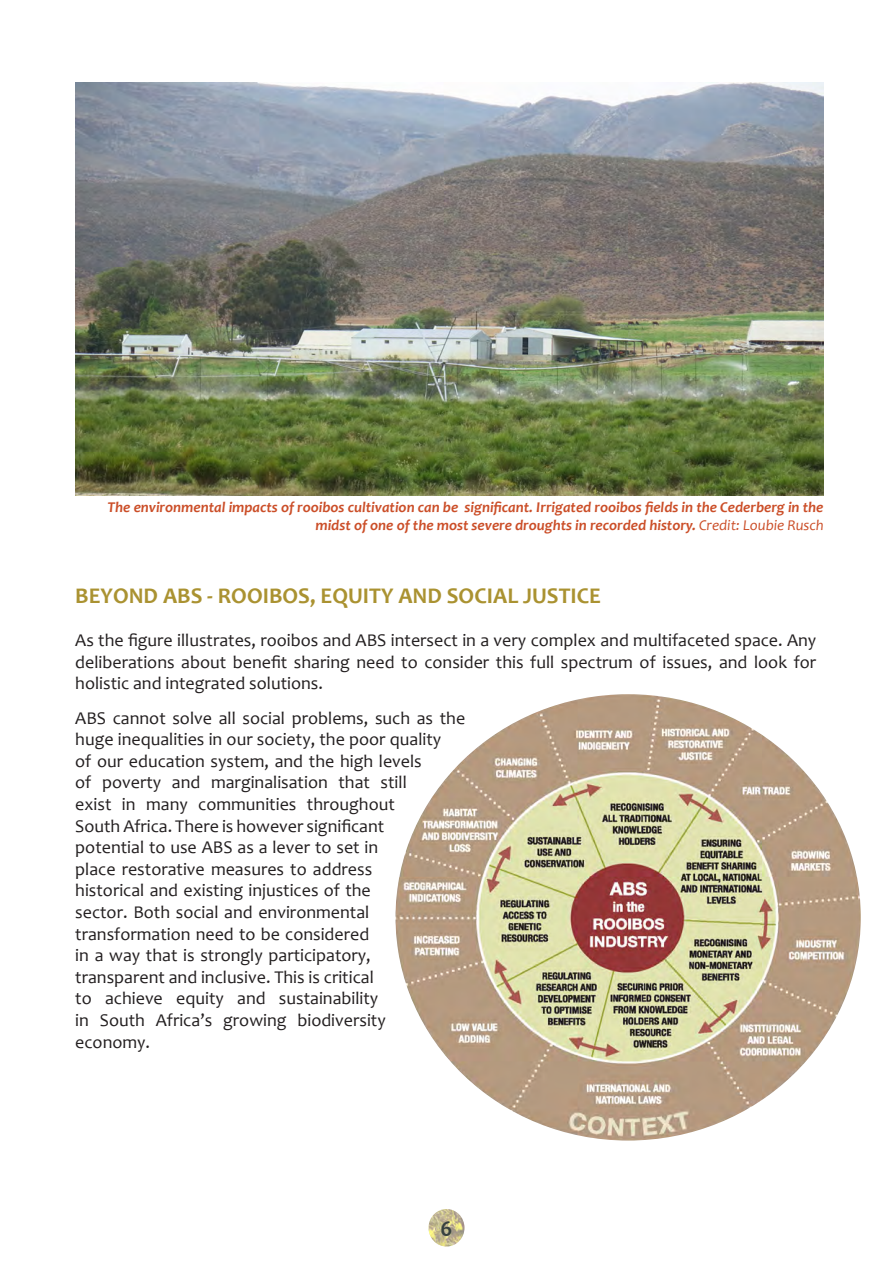
<style>
.page{position:relative;width:893px;height:1263px;background:#fff}
.page>*{position:absolute;margin:0;border:0;box-sizing:border-box;transform-origin:0 0}
.t1{font:700 22.5px "Candara";color:#aa9231}
.t2{font:700 22.5px "Candara";color:#36413f}
.t3{font:18px/21.6px "Candara";color:#231f20;text-align:justify}
.t4{font:italic 700 15px/18px "Candara";color:#cb4e28;text-align:right}
.s1{font-weight:400}
</style>
<div class="page">
<img style="left:75px;top:83px;width:749px;height:412px">
<img style="left:428px;top:1209px;width:36px;height:37px">
<img style="left:395px;top:694px;width:466px;height:446px">
<p class="t4" style="left:107px;top:498px;width:718px">The environmental impacts of rooibos cultivation can be significant. Irrigated rooibos fields in the Cederberg in the midst of one of the most severe droughts in recorded history. <span class="s1">Credit: Loubie Rusch</span></p>
<p class="t1" style="left:75px;top:582px;width:527px">BEYOND ABS - ROOIBOS, EQUITY AND SOCIAL JUSTICE</p>
<p class="t3" style="left:75px;top:629px;width:743px">As the figure illustrates, rooibos and ABS intersect in a very complex and multifaceted space. Any deliberations about benefit sharing need to consider this full spectrum of issues, and look for holistic and integrated solutions.</p>
<p class="t3" style="left:75px;top:707px;width:392px;text-align:left">ABS cannot solve all social problems, such as the huge inequalities in our society, the poor quality<br>of our education system, and the high levels<br>of poverty and marginalisation that still<br>exist in many communities throughout<br>South Africa. There is however significant<br>potential to use ABS as a lever to set in<br>place restorative measures to address<br>historical and existing injustices of the<br>sector. Both social and environmental transformation need to be considered<br>in a way that is strongly participatory,<br>transparent and inclusive. This is critical<br>to achieve equity and sustainability<br>in South Africa’s growing biodiversity<br>economy.</p>
<p class="t2" style="left:441px;top:1214px;width:13px">6</p>
</div>
